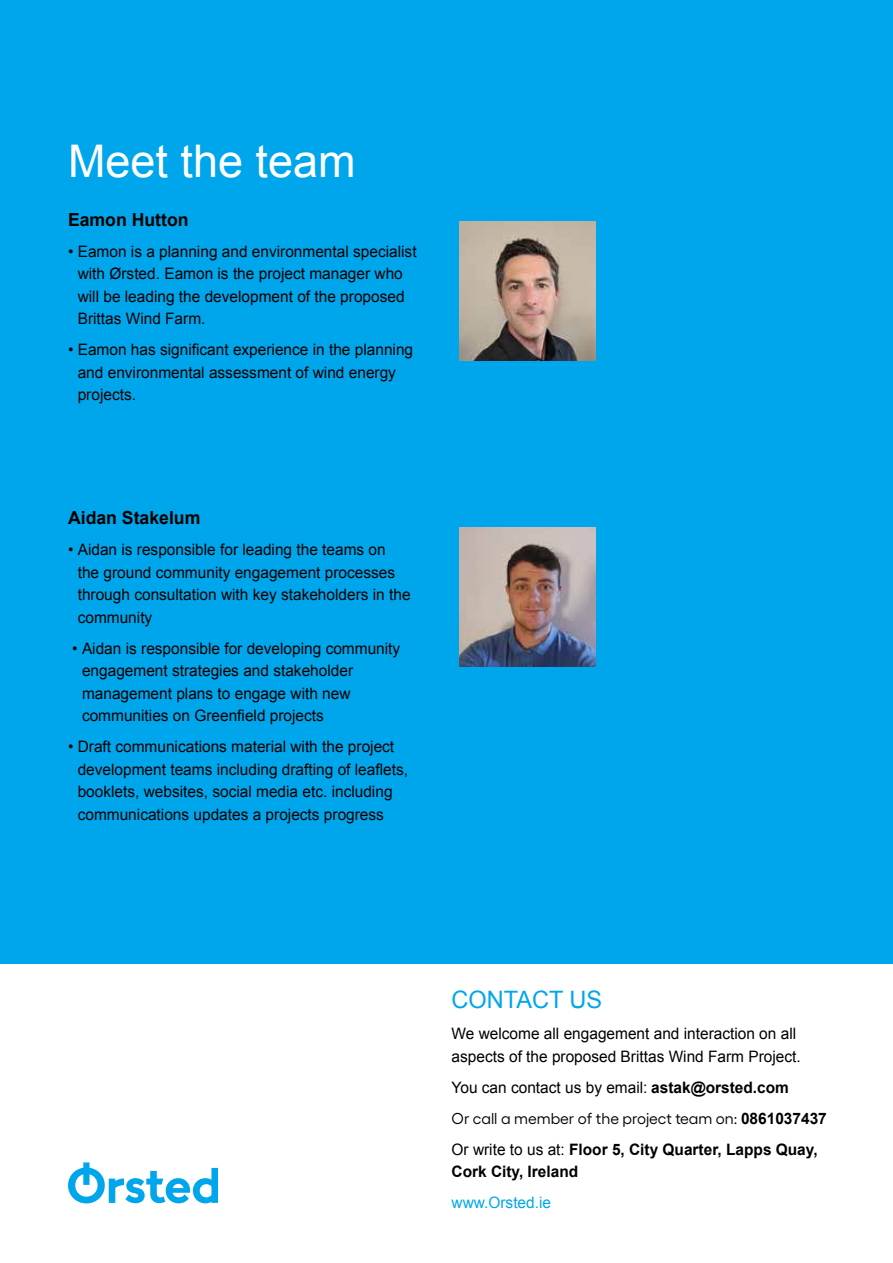
<style>
.page{position:relative;width:893px;height:1263px;background:#fff}
.page>*{position:absolute;margin:0;border:0;box-sizing:border-box;transform-origin:0 0}
.t1{font:45px "Arial";color:#fff}
.t2{font:24px "Arial";color:#00a6eb}
.t3{font:700 18px "Arial";color:#000}
.t4{font:15.75px/22.5px "Arial";color:#000}
.t5{font:700 15.75px/22.5px "Arial";color:#000}
.t6{font:15.75px "Gellix";color:#000}
.t7{font:15.75px "Arial";color:#00a6eb}
.s1{font-weight:700}
.s2{font-family:"Arial";font-weight:700}
.s3{font-weight:400}
</style>
<div class="page">
<div style="left:0;top:0;width:893px;height:963px;background:#00a6eb"></div>
<svg style="left:68px;top:1162px;width:150px;height:41px"></svg>
<img style="left:459px;top:221px;width:137px;height:140px">
<img style="left:459px;top:527px;width:137px;height:139px">
<h1 class="t1" style="left:68px;top:132px;width:289px">Meet the team</h1>
<p class="t3" style="left:68px;top:208px;width:122px">Eamon Hutton</p>
<p class="t4" style="left:78px;top:240px;width:340px;text-indent:-10px">• Eamon is a planning and environmental specialist with Ørsted. Eamon is the project manager who will be leading the development of the proposed Brittas Wind Farm.</p>
<p class="t4" style="left:78px;top:339px;width:337px;text-indent:-10px">• Eamon has significant experience in the planning and environmental assessment of wind energy projects.</p>
<p class="t3" style="left:68px;top:506px;width:134px">Aidan Stakelum</p>
<p class="t4" style="left:78px;top:539px;width:334px;text-indent:-10px">• Aidan is responsible for leading the teams on the ground community engagement processes through consultation with key stakeholders in the community</p>
<p class="t4" style="left:82px;top:637px;width:320px;text-indent:-10px">• Aidan is responsible for developing community engagement strategies and stakeholder management plans to engage with new communities on Greenfield projects</p>
<p class="t4" style="left:78px;top:736px;width:332px;text-indent:-10px">• Draft communications material with the project development teams including drafting of leaflets, booklets, websites, social media etc. including communications updates a projects progress</p>
<h2 class="t2" style="left:452px;top:984px;width:152px">CONTACT US</h2>
<p class="t4" style="left:452px;top:1023px;width:351px">We welcome all engagement and interaction on all aspects of the proposed Brittas Wind Farm Project.</p>
<p class="t4" style="left:452px;top:1076px;width:339px">You can contact us by email: <span class="s1">astak@orsted.com</span></p>
<p class="t6" style="left:452px;top:1106px;width:377px">Or call a member of the project team on: <span class="s2">0861037437</span></p>
<p class="t5" style="left:452px;top:1138px;width:367px"><span class="s3">Or write to us at:</span> Floor 5, City Quarter, Lapps Quay,<br>Cork City, Ireland</p>
<p class="t7" style="left:452px;top:1192px;width:101px">www.Orsted.ie</p>
</div>
